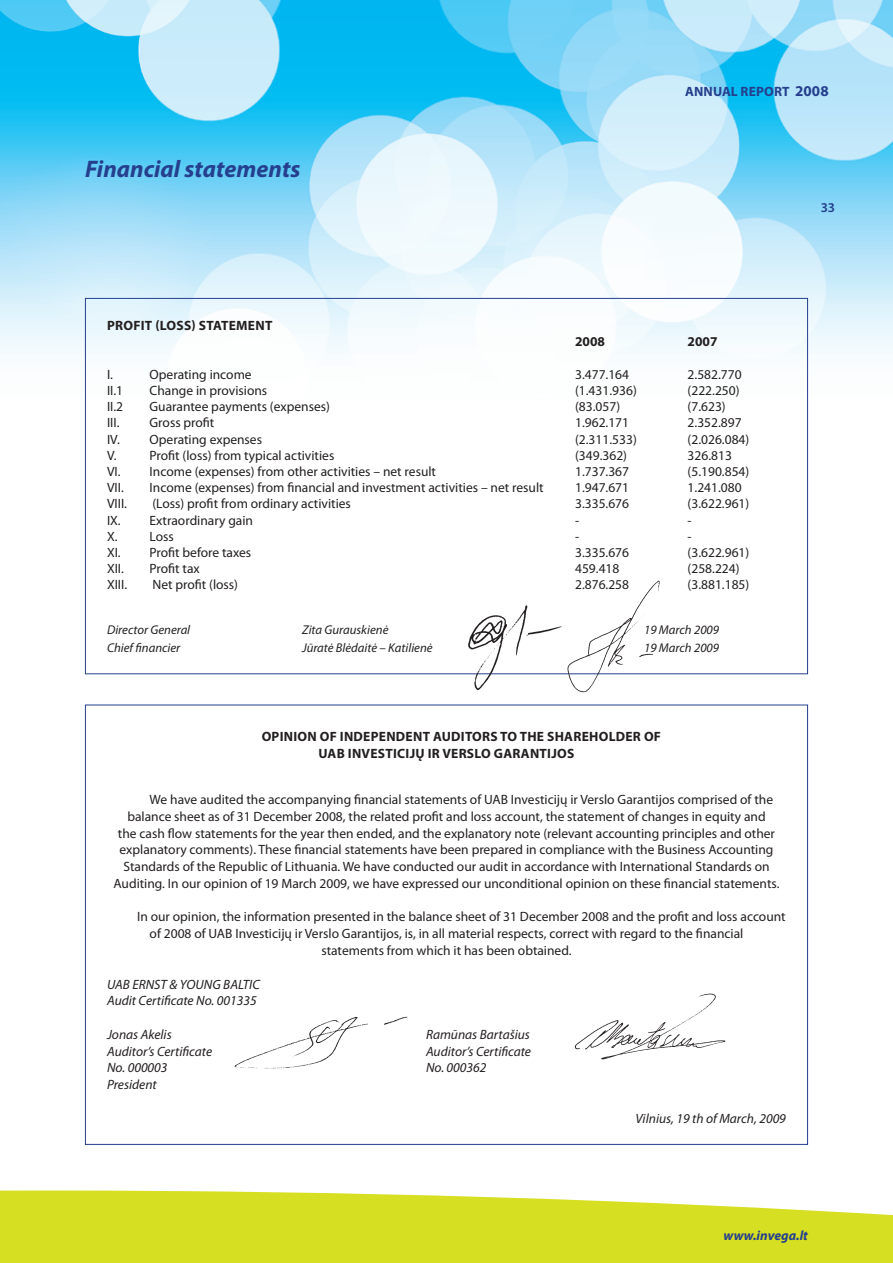
<style>
.page{position:relative;width:893px;height:1263px;background:#fff}
.page>*{position:absolute;margin:0;border:0;box-sizing:border-box;transform-origin:0 0}
.t1{font:italic 700 24px "Myriad Pro";color:#253f8e}
.t2{font:13.5px "Myriad Pro";color:#231f20}
.t3{font:italic 13.5px/16.8px "Myriad Pro";color:#231f20}
.t4{font:700 13.5px/16.8px "Myriad Pro";letter-spacing:.02em;color:#231f20}
.t5{font:700 13.5px "Myriad Pro";letter-spacing:.01em;color:#253f8e}
.t6{font:italic 700 13.5px "Myriad Pro";color:#253f8e}
.t7{font:600 13.5px "Myriad Pro";color:#253f8e}
.t8{font:italic 12.75px "Myriad Pro";color:#231f20}
.s1{font-size:15px}
</style>
<div class="page">
<img style="left:0;top:0;width:893px;height:400px">
<svg style="left:0;top:1190px;width:893px;height:73px;fill:#d6df21"></svg>
<img style="left:234px;top:1016px;width:174px;height:53px">
<img style="left:574px;top:993px;width:152px;height:67px">
<img style="left:466px;top:605px;width:99px;height:86px">
<img style="left:565px;top:580px;width:98px;height:113px">
<h1 class="t1" style="left:85px;top:156px;width:217px">Financial statements</h1>
<p class="t4" style="left:107px;top:317px;width:109px">PROF IT (LOSS) STATEME</p>
<p class="t4" style="left:255px;top:317px;width:16px">NT</p>
<p class="t5" style="left:685px;top:84px;width:19px">ANNU</p>
<p class="t5" style="left:722px;top:84px;width:108px">AL REPORT <span class="s1">2008</span></p>
<p class="t4" style="left:575px;top:334px;width:31px">2008</p>
<p class="t4" style="left:688px;top:334px;width:31px">2007</p>
<p class="t7" style="left:821px;top:200px;width:16px">33</p>
<p class="t2" style="left:107px;top:367px;width:8px">I.</p>
<p class="t2" style="left:150px;top:367px;width:104px">Operating income</p>
<p class="t2" style="left:575px;top:367px;width:56px">3.477.164</p>
<p class="t2" style="left:688px;top:367px;width:56px">2.582.770</p>
<p class="t2" style="left:107px;top:383px;width:18px">II.1</p>
<p class="t2" style="left:150px;top:383px;width:119px">Change in provisions</p>
<p class="t2" style="left:575px;top:383px;width:63px">(1.431.936)</p>
<p class="t2" style="left:688px;top:383px;width:54px">(222.250)</p>
<p class="t2" style="left:107px;top:399px;width:18px">II.2</p>
<p class="t2" style="left:150px;top:399px;width:182px">Guarantee payments (expenses)</p>
<p class="t2" style="left:575px;top:399px;width:47px">(83.057)</p>
<p class="t2" style="left:688px;top:399px;width:40px">(7.623)</p>
<p class="t2" style="left:107px;top:415px;width:14px">III.</p>
<p class="t2" style="left:150px;top:415px;width:66px">Gross profit</p>
<p class="t2" style="left:575px;top:415px;width:56px">1.962.171</p>
<p class="t2" style="left:688px;top:415px;width:56px">2.352.897</p>
<p class="t2" style="left:107px;top:432px;width:157px">IV. Operating expenses</p>
<p class="t2" style="left:575px;top:432px;width:63px">(2.311.533)</p>
<p class="t2" style="left:688px;top:432px;width:63px">(2.026.084)</p>
<p class="t2" style="left:107px;top:448px;width:11px">V.</p>
<p class="t2" style="left:150px;top:448px;width:186px">Profit (loss) from typical activities</p>
<p class="t2" style="left:575px;top:448px;width:54px">(349.362)</p>
<p class="t2" style="left:688px;top:448px;width:46px">326.813</p>
<p class="t2" style="left:107px;top:464px;width:331px">VI. Income (expenses) from other activities – net result</p>
<p class="t2" style="left:575px;top:464px;width:56px">1.737.367</p>
<p class="t2" style="left:688px;top:464px;width:63px">(5.190.854)</p>
<p class="t2" style="left:107px;top:480px;width:18px">VII.</p>
<p class="t2" style="left:150px;top:480px;width:396px">Income (expenses) from financial and investment activities – net result</p>
<p class="t2" style="left:575px;top:480px;width:56px">1.947.671</p>
<p class="t2" style="left:688px;top:480px;width:56px">1.241.080</p>
<p class="t2" style="left:107px;top:496px;width:22px">VIII.</p>
<p class="t2" style="left:152px;top:496px;width:200px">(Loss) profit from ordinary activities</p>
<p class="t2" style="left:575px;top:496px;width:56px">3.335.676</p>
<p class="t2" style="left:688px;top:496px;width:63px">(3.622.961)</p>
<p class="t2" style="left:107px;top:513px;width:148px">IX. Extraordinary gain</p>
<p class="t2" style="left:575px;top:513px;width:6px">-</p>
<p class="t2" style="left:688px;top:513px;width:6px">-</p>
<p class="t2" style="left:107px;top:529px;width:68px">X. Loss</p>
<p class="t2" style="left:575px;top:529px;width:6px">-</p>
<p class="t2" style="left:688px;top:529px;width:6px">-</p>
<p class="t2" style="left:107px;top:545px;width:146px">XI. Profit before taxes</p>
<p class="t2" style="left:575px;top:545px;width:56px">3.335.676</p>
<p class="t2" style="left:688px;top:545px;width:63px">(3.622.961)</p>
<p class="t2" style="left:107px;top:561px;width:18px">XII.</p>
<p class="t2" style="left:150px;top:561px;width:52px">Profit tax</p>
<p class="t2" style="left:575px;top:561px;width:46px">459.418</p>
<p class="t2" style="left:688px;top:561px;width:54px">(258.224)</p>
<p class="t2" style="left:107px;top:577px;width:22px">XIII.</p>
<p class="t2" style="left:152px;top:577px;width:87px">Net profit (loss)</p>
<p class="t2" style="left:575px;top:577px;width:56px">2.876.258</p>
<p class="t2" style="left:688px;top:577px;width:63px">(3.881.185)</p>
<p class="t8" style="left:107px;top:623px;width:85px">Director General</p>
<p class="t8" style="left:302px;top:623px;width:88px">Zita Gurauskienė</p>
<p class="t8" style="left:644px;top:623px;width:77px">19 March 2009</p>
<p class="t8" style="left:107px;top:641px;width:75px">Chief financier</p>
<p class="t8" style="left:302px;top:641px;width:132px">Jūratė Blėdaitė – Katilienė</p>
<p class="t8" style="left:644px;top:641px;width:77px">19 March 2009</p>
<p class="t4" style="left:319px;top:728px;width:344px;text-indent:-57px">OPINION OF IN DEPENDENT AUDITORS TO THE SHAREHOLDER OF<br>UAB INVESTICIJŲ IR VERSLO GARANTIJOS</p>
<p class="t2" style="left:150px;top:792px;width:625px">We have audited the accompanying financial statements of UAB Investicijų ir Verslo Garantijos comprised of the</p>
<p class="t2" style="left:127px;top:809px;width:640px">balance sheet as of 31 December 2008, the related profit and loss account, the statement of changes in equity and</p>
<p class="t2" style="left:118px;top:826px;width:658px">the cash flow statements for the year then ended, and the explanatory note (relevant accounting principles and other</p>
<p class="t2" style="left:120px;top:842px;width:655px">explanatory comments). These financial statements have been prepared in compliance with the Business Accounting</p>
<p class="t2" style="left:123px;top:859px;width:648px">Standards of the Republic of Lithuania. We have conducted our audit in accordance with International Standards on</p>
<p class="t2" style="left:114px;top:876px;width:667px">Auditing. In our opinion of 19 March 2009, we have expressed our unconditional opinion on these financial statements.</p>
<p class="t2" style="left:137px;top:909px;width:650px">In our opinion, the information presented in the balance sheet of 31 December 2008 and the profit and loss account</p>
<p class="t2" style="left:150px;top:926px;width:595px">of 2008 of UAB Investicijų ir Verslo Garantijos, is, in all material respects, correct with regard to the financial</p>
<p class="t2" style="left:321px;top:943px;width:252px">statements from which it has been obtained.</p>
<p class="t3" style="left:107px;top:976px;width:154px">UAB ERNST &amp; YOUNG BALTIC<br>Audit Certificate No. 001335</p>
<p class="t3" style="left:107px;top:1026px;width:66px">Jonas Akelis</p>
<p class="t3" style="left:426px;top:1026px;width:105px">Ramūnas Bartašius</p>
<p class="t3" style="left:107px;top:1043px;width:107px">Auditor’s Certificate</p>
<p class="t3" style="left:426px;top:1043px;width:107px">Auditor’s Certificate</p>
<p class="t3" style="left:107px;top:1060px;width:62px">No. 000003</p>
<p class="t3" style="left:426px;top:1060px;width:62px">No. 000362</p>
<p class="t3" style="left:107px;top:1076px;width:51px">President</p>
<p class="t3" style="left:635px;top:1110px;width:152px">Vilnius, 19 th of March, 2009</p>
<p class="t6" style="left:724px;top:1227px;width:86px">www.invega.lt</p>
</div>
